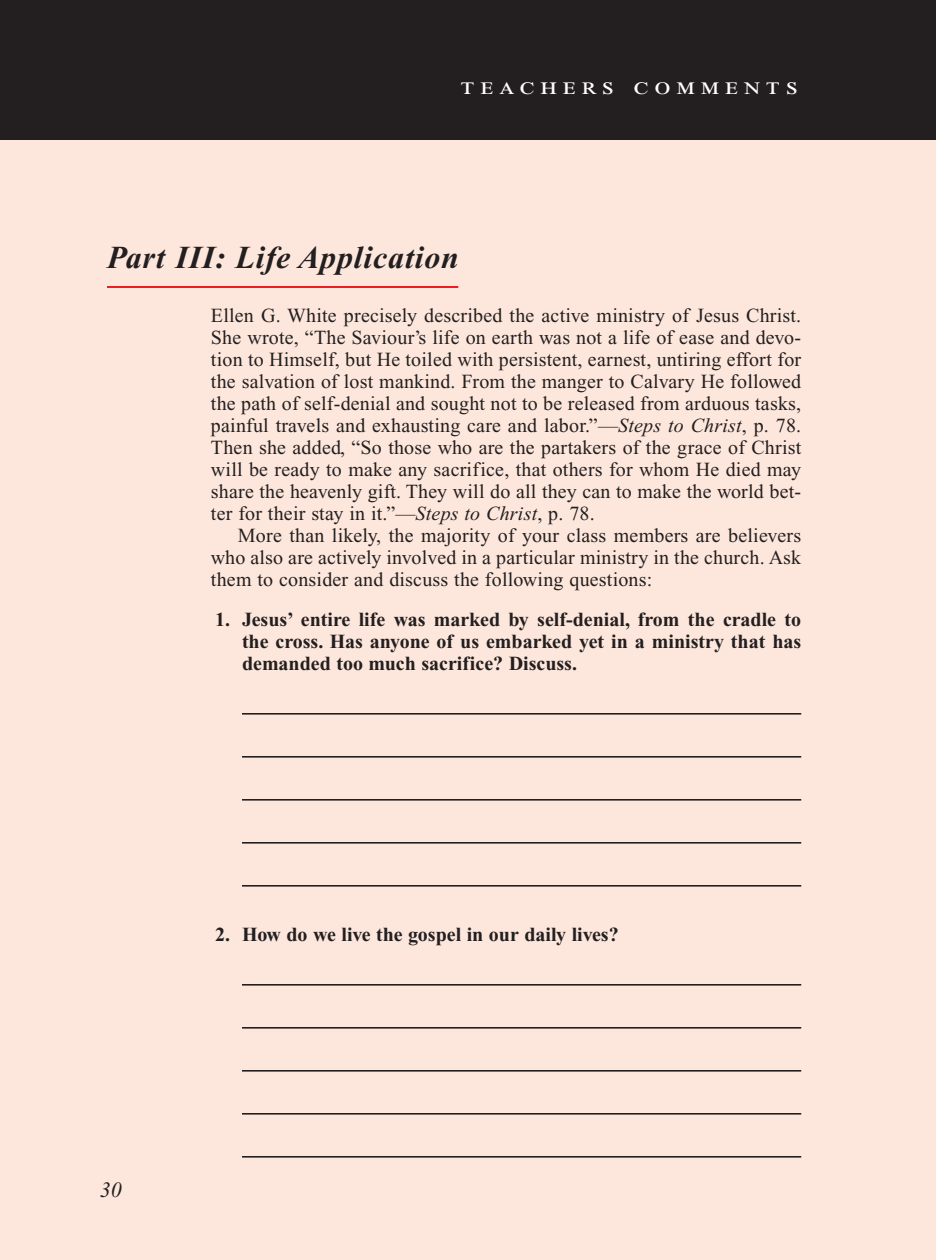
<style>
.page{position:relative;width:936px;height:1260px;background:#fff}
.page>*{position:absolute;margin:0;border:0;box-sizing:border-box;transform-origin:0 0}
.Main_Head_Teachers_C{font:italic 700 32px "Times New Roman PS Std";letter-spacing:.025em;color:#231f20}
.Teachers_Comments_He{font:24px "Times New Roman PS Std";letter-spacing:.2em;color:#fff;scale:1.2 1}
.PageNumbers{font:italic 22px "Times New Roman PS Std";color:#231f20}
.Objectives_Body_Text{font:20px/22px "Times New Roman PS Std";letter-spacing:.01em;color:#231f20;text-align:justify}
.LifeApplication{font:700 20px/22px "Times New Roman PS Std";color:#231f20;text-align:justify}
.s1{font-style:italic}
</style>
<div class="page">
<div style="left:0;top:134px;width:936px;height:1126px;background:#fde7dc"></div>
<div style="left:0;top:0;width:936px;height:140px;background:#231f20"></div>
<hr style="left:107px;top:286px;width:351px;height:2px;background:#ee1d23">
<hr style="left:242px;top:713px;width:559px;height:2px;background:#231f20">
<hr style="left:242px;top:756px;width:559px;height:2px;background:#231f20">
<hr style="left:242px;top:799px;width:559px;height:2px;background:#231f20">
<hr style="left:242px;top:842px;width:559px;height:2px;background:#231f20">
<hr style="left:242px;top:885px;width:559px;height:2px;background:#231f20">
<hr style="left:242px;top:984px;width:559px;height:2px;background:#231f20">
<hr style="left:242px;top:1027px;width:559px;height:2px;background:#231f20">
<hr style="left:242px;top:1070px;width:559px;height:2px;background:#231f20">
<hr style="left:242px;top:1113px;width:559px;height:2px;background:#231f20">
<hr style="left:242px;top:1156px;width:559px;height:2px;background:#231f20">
<p class="Teachers_Comments_He" style="left:461px;top:73px;width:283px">teachers comments</p>
<p class="Main_Head_Teachers_C" style="left:107px;top:240px;width:354px">Part III: Life Application</p>
<p class="Objectives_Body_Text" style="left:211px;top:304px;width:592px">Ellen G. White precisely described the active ministry of Jesus Christ.<br>She wrote, “The Saviour’s life on earth was not a life of ease and devo&shy;tion to Himself, but He toiled with persistent, earnest, untiring effort for the salvation of lost mankind. From the manger to Calvary He followed the path of self-denial and sought not to be released from arduous tasks, painful travels and exhausting care and labor.”—<span class="s1">Steps to Christ</span>, p. 78.<br>Then she added, “So those who are the partakers of the grace of Christ will be ready to make any sacrifice, that others for whom He died may share the heavenly gift. They will do all they can to make the world bet&shy;ter for their stay in it.”—<span class="s1">Steps to Christ</span>, p. 78.</p>
<p class="Objectives_Body_Text" style="left:211px;top:524px;width:592px;text-indent:27px">More than likely, the majority of your class members are believers who also are actively involved in a particular ministry in the church. Ask them to consider and discuss the following questions:</p>
<p class="LifeApplication" style="left:242px;top:608px;width:561px;text-indent:-27px">1. Jesus’ entire life was marked by self-denial, from the cradle to the cross. Has anyone of us embarked yet in a ministry that has demanded too much sacrifice? Discuss.</p>
<p class="LifeApplication" style="left:215px;top:923px;width:405px">2. How do we live the gospel in our daily lives?</p>
<p class="PageNumbers" style="left:100px;top:1178px;width:23px">30</p>
</div>
